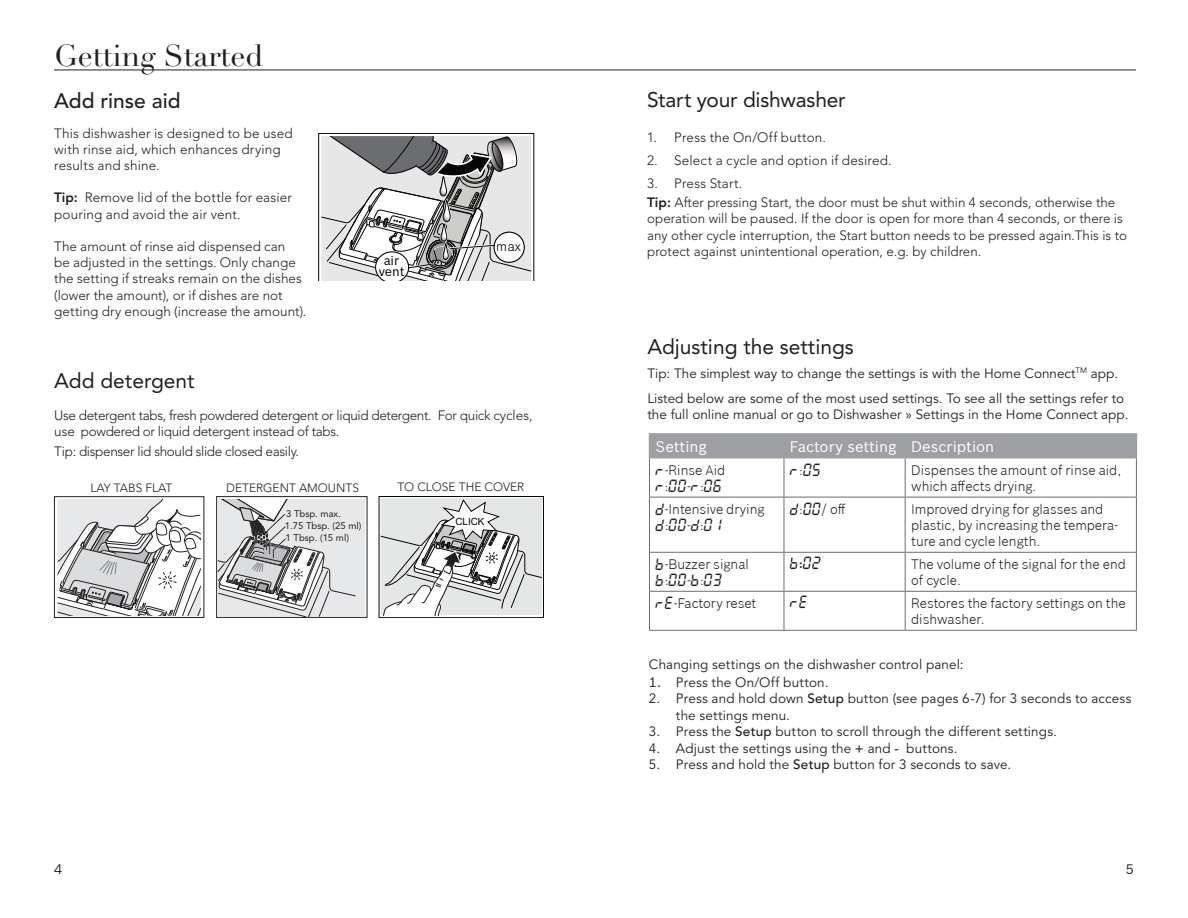
<style>
.page{position:relative;width:1188px;height:918px;background:#fff}
.page>*{position:absolute;margin:0;border:0;box-sizing:border-box;transform-origin:0 0}
.t1{font:30px "Didot LT Std";color:#231f20}
.Body_Copy_Blue_Subhe{font:21px "BSH Avenir Roman";color:#231f20}
.Body_Copy{font:21px "BSH Avenir Roman";letter-spacing:-.01em;color:#231f20}
.Specs_bulleted_copy{font:21px "BSH Avenir Roman";color:#231f20}
.Specs_bulleted_copy-2{font:500 21px "BSH Avenir";color:#231f20}
.Paragraph_Style_1{font:15px "Bosch Sans";color:#fff}
.Paragraph_Style_1-2{font:13.5px/16.2px "BSH Avenir";letter-spacing:.005em;color:#231f20}
.Paragraph_Style_1-3{font:300 13.5px/16.2px "BSH Avenir";color:#231f20}
.Paragraph_Style_1-4{font:300 13.5px/16.2px "Bosch Sans";color:#231f20}
.Body_Copy_Blue_Subhe-2{font:300 13.5px/16.2px "BSH Avenir";color:#231f20}
.Specs_bulleted_copy-3{font:300 13.5px/16.2px "BSH Avenir";letter-spacing:-.025em;color:#231f20}
.Body_Copy-2{font:300 13.5px/16.2px "BSH Avenir";letter-spacing:.01em;color:#231f20}
.Paragraph_Style_1-5{font:13.5px "BSH Symb All";color:#231f20}
.t2{font:13.5px "Bosch Sans";color:#231f20}
.t3{font:12.75px "Bosch Sans";color:#040503}
.t4{font:300 12.45px "Nimbus San L";color:#040503}
.t5{font:300 12px "BSH Avenir";color:#231f20}
.t6{font:9.9px "Arial";color:#040503}
.t7{font:9.6px "BSH Avenir Roman";color:#231f20}
.s1{font-weight:800}
.s2{font-family:"BSH Symb All";font-weight:400}
.s3{font-family:"Bosch Sans";font-weight:300}
.s4{font-family:"Bosch Office Sans"}
.s5{font-family:"Bosch Sans"}
.s6{font-weight:500}
</style>
<div class="page">
<hr style="left:54px;top:70px;width:1082px;height:1px;background:#231f20">
<svg style="left:318px;top:133px;width:216px;height:148px"></svg>
<div style="left:219px;top:499px;width:146px;height:117px;background:#e7e8e9"></div>
<svg style="left:218px;top:499px;width:137px;height:117px"></svg>
<div style="left:216px;top:496px;width:151px;height:122px;border:1px solid #231f20"></div>
<svg style="left:381px;top:498px;width:161px;height:118px"></svg>
<div style="left:379px;top:496px;width:165px;height:122px;border:1px solid #040503"></div>
<svg style="left:54px;top:496px;width:150px;height:120px"></svg>
<div style="left:54px;top:497px;width:150px;height:121px;border:1px solid #231f20"></div>
<hr style="left:649px;top:458px;width:1px;height:39px;background:#6c6d70">
<hr style="left:784px;top:458px;width:1px;height:39px;background:#6c6d70">
<hr style="left:905px;top:458px;width:1px;height:39px;background:#6c6d70">
<hr style="left:1136px;top:458px;width:1px;height:39px;background:#6c6d70">
<hr style="left:649px;top:497px;width:135px;height:1px;background:#6c6d70">
<hr style="left:649px;top:497px;width:1px;height:55px;background:#6c6d70">
<hr style="left:784px;top:497px;width:121px;height:1px;background:#6c6d70">
<hr style="left:784px;top:497px;width:1px;height:55px;background:#6c6d70">
<hr style="left:905px;top:497px;width:232px;height:1px;background:#6c6d70">
<hr style="left:905px;top:497px;width:1px;height:55px;background:#6c6d70">
<hr style="left:1136px;top:497px;width:1px;height:55px;background:#6c6d70">
<hr style="left:649px;top:552px;width:135px;height:1px;background:#6c6d70">
<hr style="left:649px;top:553px;width:1px;height:38px;background:#6c6d70">
<hr style="left:784px;top:552px;width:121px;height:1px;background:#6c6d70">
<hr style="left:784px;top:553px;width:1px;height:38px;background:#6c6d70">
<hr style="left:905px;top:552px;width:232px;height:1px;background:#6c6d70">
<hr style="left:905px;top:553px;width:1px;height:38px;background:#6c6d70">
<hr style="left:1136px;top:553px;width:1px;height:38px;background:#6c6d70">
<hr style="left:649px;top:591px;width:135px;height:1px;background:#6c6d70">
<hr style="left:649px;top:592px;width:1px;height:38px;background:#6c6d70">
<hr style="left:784px;top:591px;width:121px;height:1px;background:#6c6d70">
<hr style="left:784px;top:592px;width:1px;height:38px;background:#6c6d70">
<hr style="left:905px;top:591px;width:232px;height:1px;background:#6c6d70">
<hr style="left:905px;top:592px;width:1px;height:38px;background:#6c6d70">
<hr style="left:1136px;top:592px;width:1px;height:38px;background:#6c6d70">
<hr style="left:649px;top:630px;width:135px;height:1px;background:#6c6d70">
<hr style="left:784px;top:630px;width:121px;height:1px;background:#6c6d70">
<hr style="left:905px;top:630px;width:232px;height:1px;background:#6c6d70">
<hr style="left:649px;top:433px;width:135px;height:2px;background:#9d9fa2">
<hr style="left:784px;top:433px;width:121px;height:2px;background:#9d9fa2">
<hr style="left:905px;top:433px;width:232px;height:2px;background:#9d9fa2">
<div style="left:649px;top:434px;width:488px;height:23px;background:#9d9fa2"></div>
<hr style="left:649px;top:457px;width:135px;height:1px;background:#9d9fa2">
<hr style="left:784px;top:457px;width:121px;height:1px;background:#9d9fa2">
<hr style="left:905px;top:457px;width:232px;height:1px;background:#9d9fa2">
<p class="t1" style="left:54px;top:37px;width:211px">Getting Started</p>
<p class="Specs_bulleted_copy-2" style="left:54px;top:88px;width:128px">Add rinse aid</p>
<p class="Body_Copy-2" style="left:54px;top:125px;width:240px">This dishwasher is designed to be used with rinse aid, which enhances drying results and shine.</p>
<p class="Body_Copy-2" style="left:54px;top:190px;width:239px"><span class="s1">Tip:</span> Remove lid of the bottle for easier pouring and avoid the air vent.</p>
<p class="Body_Copy_Blue_Subhe-2" style="left:54px;top:238px;width:254px">The amount of rinse aid dispensed can<br>be adjusted in the settings. Only change the setting if streaks remain on the dishes (lower the amount), or if dishes are not getting dry enough (increase the amount).</p>
<p class="t4" style="left:497px;top:239px;width:25px">max</p>
<p class="t3" style="left:384px;top:253px;width:17px">air</p>
<p class="t3" style="left:379px;top:263px;width:28px">vent</p>
<p class="Specs_bulleted_copy" style="left:54px;top:369px;width:142px">Add detergent</p>
<p class="Specs_bulleted_copy-3" style="left:54px;top:407px;width:480px">Use detergent tabs, fresh powdered detergent or liquid detergent. For quick cycles, use powdered or liquid detergent instead of tabs.</p>
<p class="Specs_bulleted_copy-3" style="left:54px;top:443px;width:246px">Tip: dispenser lid should slide closed easily.</p>
<p class="t5" style="left:90px;top:481px;width:83px">LAY TABS FLAT</p>
<p class="t5" style="left:226px;top:481px;width:134px">DETERGENT AMOUNTS</p>
<p class="t7" style="left:286px;top:508px;width:56px">3 Tbsp. max.</p>
<p class="t7" style="left:286px;top:532px;width:65px">1 Tbsp. (15 ml)</p>
<p class="t7" style="left:285px;top:520px;width:78px">1.75 Tbsp. (25 ml)</p>
<p class="t5" style="left:397px;top:480px;width:128px">TO CLOSE THE COVER</p>
<p class="t6" style="left:455px;top:515px;width:31px">CLICK</p>
<p class="Body_Copy" style="left:647px;top:88px;width:200px">Start your dishwasher</p>
<p class="Paragraph_Style_1-3" style="left:647px;top:130px;width:180px">1. Press the On/Off button.</p>
<p class="Paragraph_Style_1-3" style="left:647px;top:152px;width:246px">2. Select a cycle and option if desired.</p>
<p class="Paragraph_Style_1-3" style="left:647px;top:175px;width:97px">3. Press Start.</p>
<p class="Paragraph_Style_1-3" style="left:647px;top:195px;width:481px"><span class="s1">Tip:</span> After pressing Start, the door must be shut within 4 seconds, otherwise the operation will be paused. If the door is open for more than 4 seconds, or there is any other cycle interruption, the Start button needs to be pressed again.This is to protect against unintentional operation, e.g. by children.</p>
<p class="Body_Copy_Blue_Subhe" style="left:647px;top:335px;width:208px">Adjusting the settings</p>
<p class="Paragraph_Style_1-2" style="left:647px;top:365px;width:472px">Tip: The simplest way to change the settings is with the Home Connect<sup>TM</sup> app.</p>
<p class="Paragraph_Style_1-2" style="left:647px;top:391px;width:483px">Listed below are some of the most used settings. To see all the settings refer to the full online manual or go to Dishwasher » Settings in the Home Connect app.</p>
<p class="Paragraph_Style_1" style="left:656px;top:437px;width:53px">Setting</p>
<p class="Paragraph_Style_1" style="left:790px;top:437px;width:108px">Factory setting</p>
<p class="Paragraph_Style_1" style="left:911px;top:437px;width:85px">Description</p>
<p class="Paragraph_Style_1-4" style="left:656px;top:461px;width:71px"><span class="s2">§</span>-Rinse Aid</p>
<p class="Paragraph_Style_1-5" style="left:656px;top:479px;width:68px">§<span class="s3">:</span>‹‹<span class="s3">-</span>§<span class="s3">:</span>‹‡</p>
<p class="Paragraph_Style_1-5" style="left:790px;top:463px;width:33px">§<span class="s3">:</span>‹†</p>
<p class="Paragraph_Style_1-4" style="left:911px;top:461px;width:212px">Dispenses the amount of rinse aid, which affects drying.</p>
<p class="Paragraph_Style_1-4" style="left:656px;top:500px;width:111px"><span class="s2">š</span>-Intensive drying</p>
<p class="Paragraph_Style_1-5" style="left:656px;top:518px;width:68px">š<span class="s3">:</span>‹‹<span class="s3">-</span>š<span class="s3">:</span>‹‚</p>
<p class="Paragraph_Style_1-4" style="left:790px;top:500px;width:57px"><span class="s2">š</span>:<span class="s2">‹‹</span>/ off</p>
<p class="Paragraph_Style_1-4" style="left:911px;top:500px;width:208px">Improved drying for glasses and plastic, by increasing the tempera&shy;ture and cycle length.</p>
<p class="Paragraph_Style_1-4" style="left:656px;top:555px;width:95px"><span class="s2">›</span>-Buzzer signal <span class="s2">›</span>:<span class="s2">‹‹</span>-<span class="s2">›</span>:<span class="s2">‹„</span></p>
<p class="Paragraph_Style_1-5" style="left:790px;top:556px;width:33px">›<span class="s4">:</span>‹ƒ</p>
<p class="Paragraph_Style_1-4" style="left:911px;top:555px;width:216px">The volume of the signal for the end of cycle.</p>
<p class="Paragraph_Style_1-4" style="left:656px;top:594px;width:102px"><span class="s2">§“</span>-Factory reset</p>
<p class="Paragraph_Style_1-5" style="left:790px;top:595px;width:20px">§“</p>
<p class="Paragraph_Style_1-4" style="left:911px;top:594px;width:216px">Restores the factory settings on the dishwasher.</p>
<p class="Paragraph_Style_1-2" style="left:649px;top:656px;width:316px">Changing settings on the dishwasher control panel:</p>
<p class="Paragraph_Style_1-2" style="left:649px;top:674px;width:181px"><span class="s5">1.</span> Press the On/Off button.</p>
<p class="Paragraph_Style_1-2" style="left:676px;top:691px;width:457px;text-indent:-27px">2. Press and hold down <span class="s6">Setup</span> button (see pages 6-7) for 3 seconds to access the settings menu.</p>
<p class="Paragraph_Style_1-2" style="left:649px;top:724px;width:410px">3. Press the <span class="s6">Setup</span> button to scroll through the different settings.</p>
<p class="Paragraph_Style_1-2" style="left:649px;top:740px;width:310px">4. Adjust the settings using the <span class="s6">+</span> and <span class="s6">-</span> buttons.</p>
<p class="Paragraph_Style_1-2" style="left:649px;top:757px;width:364px">5. Press and hold the <span class="s6">Setup</span> button for 3 seconds to save.</p>
<p class="t2" style="left:54px;top:861px;width:10px">4</p>
<p class="t2" style="left:1126px;top:861px;width:10px">5</p>
</div>
